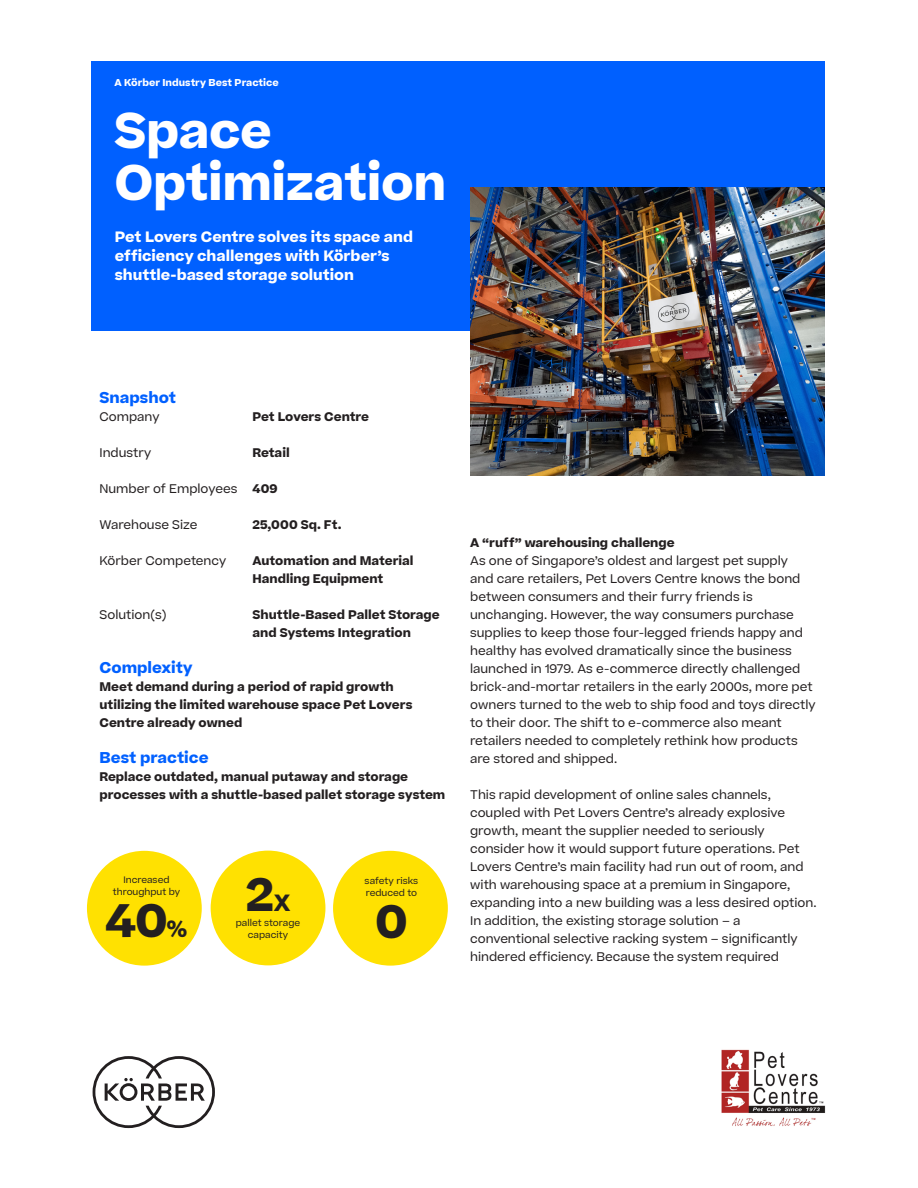
<style>
.page{position:relative;width:918px;height:1188px;background:#fff}
.page>*{position:absolute;margin:0;border:0;box-sizing:border-box;transform-origin:0 0}
.Headline{font:700 48px/52.8px "Koerber";letter-spacing:-.01em;color:#fff}
.KOE_Factsheet_A4_Com{font:700 45px "Koerber";color:#231f20}
.KOE_Subheadline_Lead{font:700 15px "Koerber";color:#0060ff}
.Quick_Hits_Headlines{font:700 15px "Koerber";color:#0060ff}
.KOE_Features_And_Ben{font:700 15px "Koerber";color:#0060ff}
.Subhead{font:700 14.4px/18.8px "Koerber";color:#fff}
.Body_Copy{font:12px/18px "Koerber";color:#231f20}
.KOE_Copy_8pt{font:12px/18px "Koerber";color:#231f20}
.KOE_Features_And_Ben-2{font:700 12px/18px "Koerber";color:#231f20}
.Quick_Hits_Bold_Copy{font:700 12px/18px "Koerber";color:#231f20}
.KOE_Paragraph_Title{font:700 12px/18px "Koerber";color:#231f20}
.KOE_Features_And_Ben-3{font:12px "Koerber";color:#231f20}
.Section_Headline{font:700 12px "Koerber";color:#231f20}
.Headline_Eyebrow{font:700 9.6px "Koerber";color:#fff}
.KOE_Factsheet_A4_Com-2{font:9px/12px "Koerber";color:#231f20;text-align:center}
.s1{font-weight:700}
.s2{font-size:22.5px}
</style>
<div class="page">
<div style="left:92px;top:61px;width:733px;height:270px;background:#0060ff"></div>
<img style="left:470px;top:187px;width:355px;height:288px">
<img style="left:721px;top:1049px;width:104px;height:78px">
<div style="left:87px;top:851px;width:115px;height:115px;background:#ffe101;border-radius:50%"></div>
<div style="left:333px;top:851px;width:115px;height:115px;background:#ffe101;border-radius:50%"></div>
<div style="left:211px;top:851px;width:114px;height:114px;background:#ffe101;border-radius:50%"></div>
<svg style="left:93px;top:1056px;width:122px;height:72px"></svg>
<p class="Headline_Eyebrow" style="left:115px;top:76px;width:166px">A Körber Industry Best Practice</p>
<p class="Headline" style="left:115px;top:104px;width:333px">Space<br>Optimization</p>
<p class="Subhead" style="left:115px;top:228px;width:300px">Pet Lovers Centre solves its space and efficiency challenges with Körber’s shuttle-based storage solution</p>
<p class="KOE_Features_And_Ben" style="left:99px;top:388px;width:78px">Snapshot</p>
<p class="KOE_Features_And_Ben-3" style="left:99px;top:409px;width:61px">Company</p>
<p class="KOE_Features_And_Ben-2" style="left:252px;top:408px;width:118px">Pet Lovers Centre</p>
<p class="KOE_Features_And_Ben-3" style="left:99px;top:445px;width:53px">Industry</p>
<p class="KOE_Features_And_Ben-2" style="left:252px;top:444px;width:39px">Retail</p>
<p class="KOE_Features_And_Ben-3" style="left:99px;top:481px;width:180px">Number of Employees <span class="s1">409</span></p>
<p class="KOE_Features_And_Ben-3" style="left:99px;top:517px;width:99px">Warehouse Size</p>
<p class="KOE_Features_And_Ben-2" style="left:252px;top:516px;width:91px">25,000 Sq. Ft.</p>
<p class="KOE_Features_And_Ben-3" style="left:99px;top:553px;width:128px">Körber Competency</p>
<p class="KOE_Features_And_Ben-2" style="left:252px;top:552px;width:163px">Automation and Material<br>Handling Equipment</p>
<p class="KOE_Features_And_Ben-3" style="left:99px;top:607px;width:68px">Solution(s)</p>
<p class="KOE_Features_And_Ben-2" style="left:252px;top:606px;width:189px">Shuttle-Based Pallet Storage and Systems Integration</p>
<p class="Quick_Hits_Headlines" style="left:99px;top:658px;width:95px">Complexity</p>
<p class="Quick_Hits_Bold_Copy" style="left:99px;top:678px;width:314px">Meet demand during a period of rapid growth utilizing the limited warehouse space Pet Lovers<br>Centre already owned</p>
<p class="KOE_Subheadline_Lead" style="left:99px;top:748px;width:111px">Best practice</p>
<p class="KOE_Paragraph_Title" style="left:99px;top:768px;width:347px">Replace outdated, manual putaway and storage processes with a shuttle-based pallet storage system</p>
<p class="KOE_Factsheet_A4_Com-2" style="left:113px;top:874px;width:69px">Increased throughput by</p>
<p class="KOE_Factsheet_A4_Com" style="left:106px;top:890px;width:84px">40<span class="s2">%</span></p>
<p class="KOE_Factsheet_A4_Com" style="left:246px;top:863px;width:46px">2<span class="s2">X</span></p>
<p class="KOE_Factsheet_A4_Com-2" style="left:236px;top:916px;width:66px">pallet storage capacity</p>
<p class="KOE_Factsheet_A4_Com-2" style="left:365px;top:875px;width:55px;text-align:left">safety risks reduced to</p>
<p class="KOE_Factsheet_A4_Com" style="left:375px;top:891px;width:34px">0</p>
<p class="Section_Headline" style="left:470px;top:535px;width:206px">A “ruff” warehousing challenge</p>
<p class="Body_Copy" style="left:470px;top:552px;width:347px">As one of Singapore’s oldest and largest pet supply<br>and care retailers, Pet Lovers Centre knows the bond between consumers and their furry friends is unchanging. However, the way consumers purchase supplies to keep those four-legged friends happy and healthy has evolved dramatically since the business launched in 1979. As e-commerce directly challenged brick-and-mortar retailers in the early 2000s, more pet owners turned to the web to ship food and toys directly to their door. The shift to e-commerce also meant retailers needed to completely rethink how products are stored and shipped.</p>
<p class="KOE_Copy_8pt" style="left:470px;top:786px;width:348px">This rapid development of online sales channels, coupled with Pet Lovers Centre’s already explosive growth, meant the supplier needed to seriously consider how it would support future operations. Pet Lovers Centre’s main facility had run out of room, and with warehousing space at a premium in Singapore, expanding into a new building was a less desired option.<br>In addition, the existing storage solution – a conventional selective racking system – significantly hindered efficiency. Because the system required</p>
</div>
